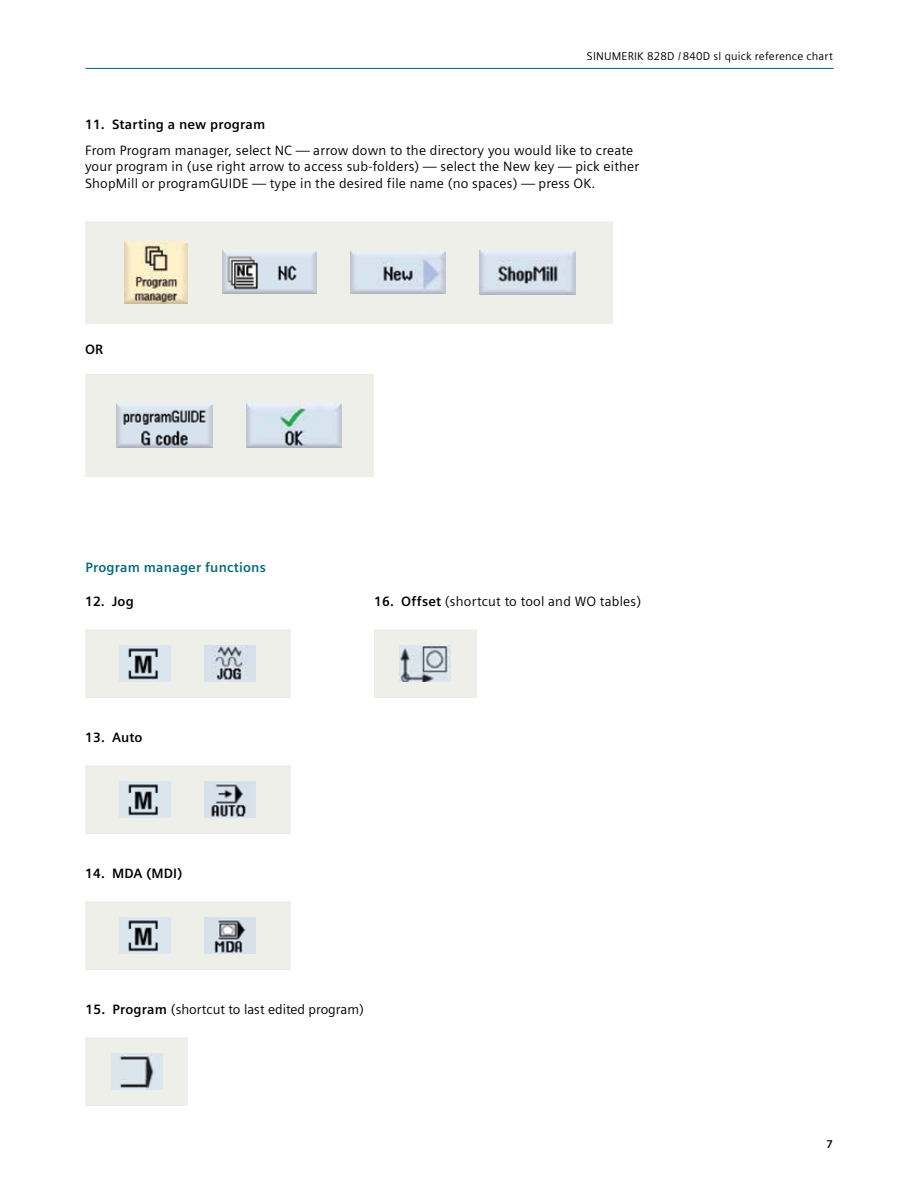
<style>
.page{position:relative;width:918px;height:1188px;background:#fff}
.page>*{position:absolute;margin:0;border:0;box-sizing:border-box;transform-origin:0 0}
.t1{font:13.5px/16.5px "Siemens Sans";letter-spacing:.015em;color:#000}
.t2{font:700 13.5px "Siemens Sans";letter-spacing:.015em;color:#000}
.t3{font:700 13.5px "Siemens Sans";letter-spacing:.015em;color:#006877}
.t4{font:11.25px "Siemens Sans";letter-spacing:.02em;color:#000}
.t5{font:700 11.25px "Siemens Sans";color:#000}
.s1{font-weight:700}
</style>
<div class="page">
<hr style="left:85px;top:68px;width:749px;height:1px;background:#006877">
<div style="left:85px;top:221px;width:528px;height:102px;background:#efefea"></div>
<div style="left:85px;top:374px;width:289px;height:102px;background:#efefea"></div>
<img style="left:246px;top:403px;width:96px;height:44px">
<img style="left:117px;top:403px;width:95px;height:44px">
<img style="left:124px;top:241px;width:63px;height:62px">
<img style="left:350px;top:251px;width:96px;height:42px">
<img style="left:222px;top:251px;width:94px;height:43px">
<img style="left:480px;top:250px;width:95px;height:44px">
<div style="left:86px;top:1037px;width:102px;height:69px;background:#efefea"></div>
<img style="left:111px;top:1053px;width:51px;height:37px">
<div style="left:85px;top:629px;width:205px;height:68px;background:#efefea"></div>
<img style="left:205px;top:645px;width:51px;height:36px">
<img style="left:120px;top:645px;width:51px;height:36px">
<div style="left:85px;top:765px;width:205px;height:68px;background:#efefea"></div>
<img style="left:120px;top:781px;width:51px;height:36px">
<img style="left:205px;top:781px;width:51px;height:36px">
<div style="left:85px;top:901px;width:205px;height:68px;background:#efefea"></div>
<img style="left:120px;top:917px;width:51px;height:37px">
<img style="left:205px;top:917px;width:51px;height:37px">
<div style="left:374px;top:629px;width:102px;height:68px;background:#efefea"></div>
<img style="left:400px;top:645px;width:51px;height:36px">
<p class="t4" style="left:587px;top:49px;width:248px">SINUMERIK 828D / 840D sl quick reference chart</p>
<p class="t2" style="left:85px;top:117px;width:182px">11. Starting a new program</p>
<p class="t1" style="left:85px;top:142px;width:556px">From Program manager, select NC — arrow down to the directory you would like to create your program in (use right arrow to access sub-folders) — select the New key — pick either<br>ShopMill or programGUIDE — type in the desired file name (no spaces) — press OK.</p>
<p class="t2" style="left:85px;top:342px;width:20px">OR</p>
<p class="t3" style="left:85px;top:559px;width:182px">Program manager functions</p>
<p class="t2" style="left:85px;top:593px;width:50px">12. Jog</p>
<p class="t2" style="left:85px;top:729px;width:59px">13. Auto</p>
<p class="t1" style="left:374px;top:593px;width:269px"><span class="s1">16. Offset</span> (shortcut to tool and WO tables)</p>
<p class="t2" style="left:85px;top:865px;width:99px">14. MDA (MDI)</p>
<p class="t1" style="left:85px;top:1001px;width:280px"><span class="s1">15. Program</span> (shortcut to last edited program)</p>
<p class="t5" style="left:826px;top:1138px;width:8px">7</p>
</div>
